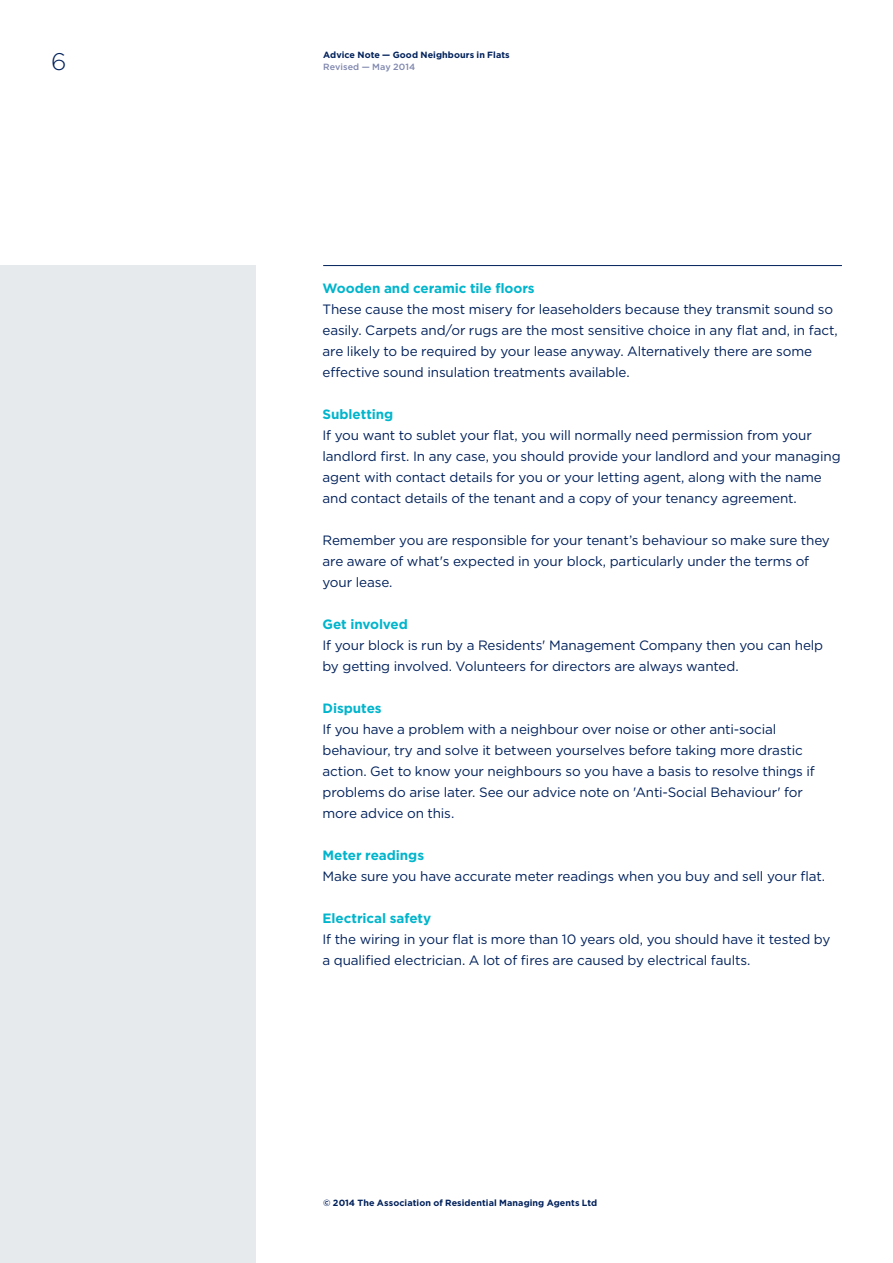
<style>
.page{position:relative;width:893px;height:1263px;background:#fff}
.page>*{position:absolute;margin:0;border:0;box-sizing:border-box;transform-origin:0 0}
.t1{font:300 24px "Gotham";color:#00215b}
.t2{font:13.5px/21px "Gotham";letter-spacing:-.01em;color:#00215b}
.t3{font:700 13.5px "Gotham";letter-spacing:-.005em;color:#00b5cc}
.t4{font:700 9px "Gotham";letter-spacing:.01em;color:#00215b}
.t5{font:500 9px "Gotham";letter-spacing:.005em;color:#7e86ad}
</style>
<div class="page">
<div style="left:0;top:266px;width:255px;height:997px;background:#e6eaed"></div>
<hr style="left:323px;top:265px;width:519px;height:1px;background:#00215b">
<h1 class="t1" style="left:51px;top:47px;width:17px">6</h1>
<p class="t4" style="left:323px;top:49px;width:188px">Advice Note — Good Neighbours in Flats</p>
<p class="t5" style="left:323px;top:61px;width:93px">Revised — May 2014</p>
<p class="t3" style="left:322px;top:279px;width:214px">Wooden and ceramic tile floors</p>
<p class="t2" style="left:322px;top:298px;width:517px">These cause the most misery for leaseholders because they transmit sound so easily. Carpets and/or rugs are the most sensitive choice in any flat and, in fact, are likely to be required by your lease anyway. Alternatively there are some effective sound insulation treatments available.</p>
<p class="t3" style="left:322px;top:405px;width:72px">Subletting</p>
<p class="t2" style="left:322px;top:424px;width:520px">If you want to sublet your flat, you will normally need permission from your landlord first. In any case, you should provide your landlord and your managing agent with contact details for you or your letting agent, along with the name and contact details of the tenant and a copy of your tenancy agreement.</p>
<p class="t2" style="left:322px;top:529px;width:509px">Remember you are responsible for your tenant’s behaviour so make sure they are aware of what's expected in your block, particularly under the terms of your lease.</p>
<p class="t3" style="left:322px;top:615px;width:87px">Get involved</p>
<p class="t2" style="left:322px;top:634px;width:502px">If your block is run by a Residents' Management Company then you can help by getting involved. Volunteers for directors are always wanted.</p>
<p class="t3" style="left:322px;top:699px;width:61px">Disputes</p>
<p class="t2" style="left:322px;top:718px;width:494px">If you have a problem with a neighbour over noise or other anti-social behaviour, try and solve it between yourselves before taking more drastic action. Get to know your neighbours so you have a basis to resolve things if problems do arise later. See our advice note on 'Anti-Social Behaviour' for more advice on this.</p>
<p class="t3" style="left:322px;top:846px;width:103px">Meter readings</p>
<p class="t2" style="left:322px;top:865px;width:504px">Make sure you have accurate meter readings when you buy and sell your flat.</p>
<p class="t3" style="left:322px;top:909px;width:110px">Electrical safety</p>
<p class="t2" style="left:322px;top:928px;width:509px">If the wiring in your flat is more than 10 years old, you should have it tested by a qualified electrician. A lot of fires are caused by electrical faults.</p>
<p class="t4" style="left:323px;top:1197px;width:276px">© 2014 The Association of Residential Managing Agents Ltd</p>
</div>
